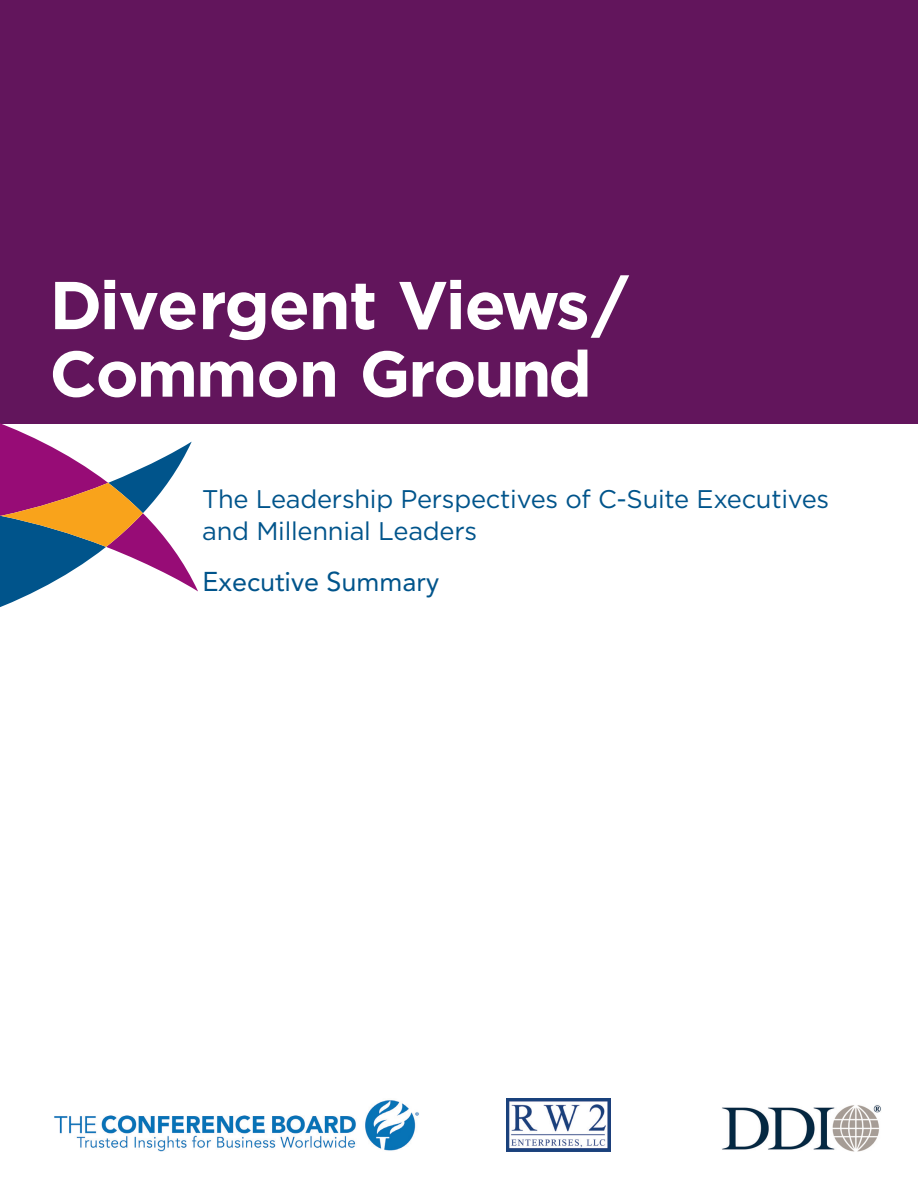
<style>
.page{position:relative;width:918px;height:1188px;background:#fff}
.page>*{position:absolute;margin:0;border:0;box-sizing:border-box;transform-origin:0 0}
.t1{font:700 67.5px "Gotham";letter-spacing:-.025em;color:#fff}
.t2{font:700 64.5px "Gotham";letter-spacing:-.03em;color:#fff}
.t3{font:27px "Avenir LT Pro";color:#00548b}
.t4{font:25.5px/31.5px "Gotham";letter-spacing:-.01em;color:#00548b}
</style>
<div class="page">
<img style="left:722px;top:1105px;width:159px;height:47px">
<img style="left:54px;top:1100px;width:365px;height:52px">
<div style="left:0;top:0;width:918px;height:423px;background:#62155c"></div>
<svg style="left:0;top:423px;width:198px;height:184px"></svg>
<img style="left:506px;top:1098px;width:105px;height:54px">
<p class="t1" style="left:50px;top:261px;width:580px">Divergent Views/</p>
<p class="t2" style="left:50px;top:331px;width:544px">Common Ground</p>
<p class="t4" style="left:202px;top:483px;width:629px">The Leadership Perspectives of C-Suite Executives and Millennial Leaders</p>
<p class="t3" style="left:203px;top:565px;width:238px">Executive Summary</p>
</div>
